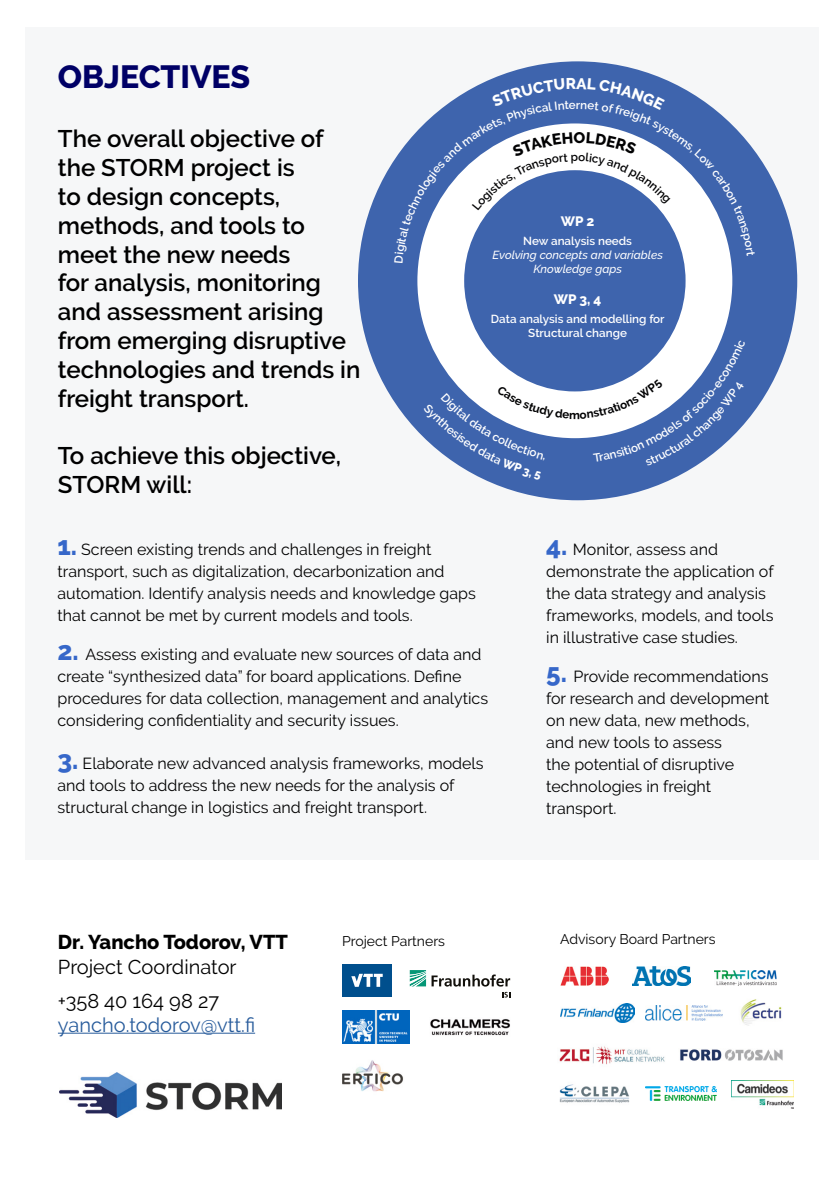
<style>
.page{position:relative;width:840px;height:1191px;background:#fff}
.page>*{position:absolute;margin:0;border:0;box-sizing:border-box;transform-origin:0 0}
.t1{font:800 32px "Raleway";color:#006}
.t2{font:600 24px/28.8px "Raleway";color:#000}
.t3{font:20px/34.2px "Raleway";color:#000}
.t4{font:20px "Raleway";color:#275b9b}
.t5{font:800 20px "Raleway";color:#000}
.t6{font:16px/22px "Raleway";color:#000}
.t7{font:14px "Raleway";color:#000}
.t8{font:800 13.6px "Raleway";color:#fff}
.t9{font:600 11.6px/14px "Raleway";color:#fff;text-align:center}
.t10{font:italic 500 11.6px/14px "Raleway";color:#fff;text-align:center}
.s1{font-weight:800;font-size:26px;color:#3667c9}
</style>
<div class="page">
<div style="left:26px;top:27px;width:792px;height:833px;background:#f6f7f8"></div>
<div style="left:358px;top:61px;width:438px;height:439px;background:#3e64ad;border-radius:50%"></div>
<div style="left:417px;top:123px;width:315px;height:315px;background:#fff;border-radius:50%"></div>
<div style="left:464px;top:170px;width:221px;height:221px;background:#3e64ad;border-radius:50%"></div>
<div style="left:342px;top:964px;width:49px;height:33px;background:#004f8d"></div>
<svg style="left:351px;top:973px;width:31px;height:13px"></svg>
<hr style="left:58px;top:1032px;width:197px;height:1px;background:#275b9b">
<img style="left:342px;top:1010px;width:67px;height:33px">
<svg style="left:409px;top:970px;width:101px;height:16px"></svg>
<svg style="left:502px;top:992px;width:8px;height:5px"></svg>
<img style="left:342px;top:1060px;width:61px;height:32px">
<img style="left:560px;top:966px;width:48px;height:19px">
<img style="left:560px;top:1003px;width:74px;height:19px">
<img style="left:740px;top:999px;width:42px;height:27px">
<img style="left:714px;top:970px;width:62px;height:15px">
<img style="left:632px;top:966px;width:57px;height:19px">
<img style="left:645px;top:1005px;width:76px;height:15px">
<img style="left:731px;top:1081px;width:62px;height:27px">
<img style="left:680px;top:1049px;width:103px;height:12px">
<img style="left:645px;top:1086px;width:70px;height:14px">
<img style="left:559px;top:1046px;width:106px;height:19px">
<img style="left:559px;top:1084px;width:71px;height:19px">
<img style="left:430px;top:1019px;width:80px;height:17px">
<img style="left:59px;top:1072px;width:222px;height:45px">
<svg style="left:394px;top:78px;width:360px;height:185px"></svg>
<svg style="left:423px;top:340px;width:322px;height:140px"></svg>
<h1 class="t1" style="left:58px;top:58px;width:193px">OBJECTIVES</h1>
<h2 class="t2" style="left:58px;top:124px;width:304px">The overall objective of the STORM project is<br>to design concepts, methods, and tools to meet the new needs<br>for analysis, monitoring and assessment arising from emerging disruptive technologies and trends in freight transport.</h2>
<h2 class="t2" style="left:58px;top:441px;width:285px">To achieve this objective,<br>STORM will:</h2>
<p class="t8" style="left:560px;top:213px;width:35px">WP2</p>
<p class="t9" style="left:523px;top:234px;width:110px">New analysis needs</p>
<p class="t10" style="left:492px;top:248px;width:172px">Evolving concepts and variables<br>Knowledge gaps</p>
<p class="t8" style="left:553px;top:291px;width:49px">WP 3, 4</p>
<p class="t9" style="left:490px;top:312px;width:175px">Data analysis and modelling for<br>Structural change</p>
<p class="t6" style="left:57px;top:538px;width:419px"><span class="s1">1.</span> Screen existing trends and challenges in freight transport, such as digitalization, decarbonization and automation. Identify analysis needs and knowledge gaps that cannot be met by current models and tools.</p>
<p class="t6" style="left:57px;top:643px;width:432px"><span class="s1">2.</span> Assess existing and evaluate new sources of data and create “synthesized data” for board applications. Define procedures for data collection, management and analytics considering confidentiality and security issues.</p>
<p class="t6" style="left:57px;top:752px;width:427px"><span class="s1">3.</span> Elaborate new advanced analysis frameworks, models and tools to address the new needs for the analysis of structural change in logistics and freight transport.</p>
<p class="t6" style="left:546px;top:538px;width:229px"><span class="s1">4.</span> Monitor, assess and demonstrate the application of the data strategy and analysis frameworks, models, and tools in illustrative case studies.</p>
<p class="t6" style="left:546px;top:665px;width:224px"><span class="s1">5.</span> Provide recommendations for research and development on new data, new methods, and new tools to assess<br>the potential of disruptive technologies in freight transport.</p>
<p class="t5" style="left:58px;top:931px;width:231px">Dr. Yancho Todorov, VTT</p>
<p class="t3" style="left:58px;top:949px;width:180px">Project Coordinator +358 40 164 98 27</p>
<p class="t4" style="left:58px;top:1013px;width:198px">yancho.todorov@vtt.fi</p>
<p class="t7" style="left:342px;top:932px;width:104px">Project Partners</p>
<p class="t7" style="left:560px;top:930px;width:157px">Advisory Board Partners</p>
</div>
